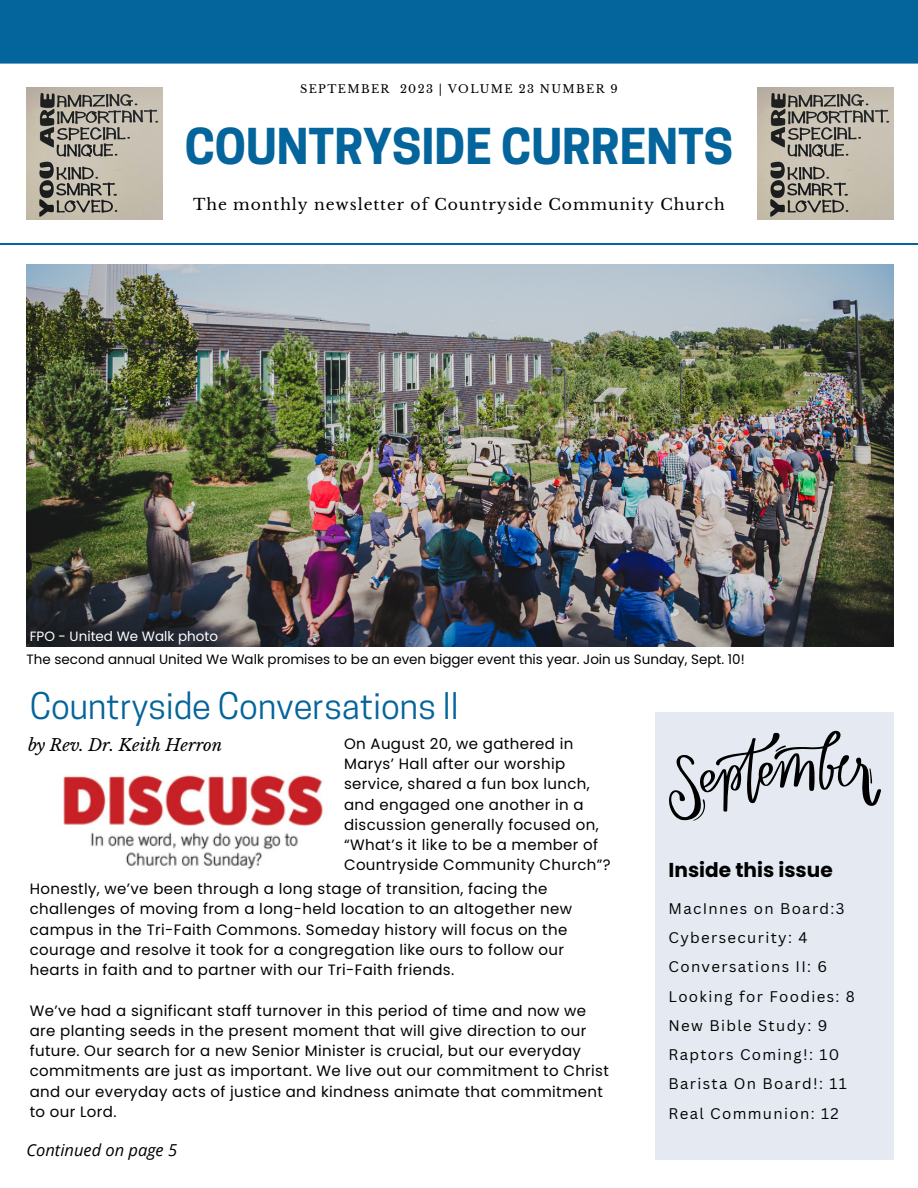
<style>
.page{position:relative;width:918px;height:1188px;background:#fff}
.page>*{position:absolute;margin:0;border:0;box-sizing:border-box;transform-origin:0 0}
.t1{font:700 46.35px "Cooper Hewitt";color:#04649c}
.t2{font:34.5px "Cooper Hewitt";color:#04649c}
.t3{font:700 20.1px "Poppins";color:#000}
.t4{font:italic 16.5px "Libre Baskerville";color:#000}
.t5{font:italic 16.5px "Open Sans";color:#000}
.t6{font:15.45px "Libre Baskerville";letter-spacing:.06em;color:#000}
.t7{font:15px/20.2px "Poppins";letter-spacing:.025em;color:#000}
.t8{font:15px "Canva Sans";letter-spacing:.09em;color:#000}
.t9{font:13.5px "Poppins";color:#000}
.t10{font:13.5px "Poppins";color:#fff}
.t11{font:11.25px "Libre Baskerville";letter-spacing:.12em;color:#000}
</style>
<div class="page">
<div style="left:656px;top:712px;width:238px;height:448px;background:#e5eaf2"></div>
<hr style="left:0;top:244px;width:918px;height:1px;background:#04649c">
<div style="left:0;top:0;width:918px;height:64px;background:#04649c"></div>
<img style="left:63px;top:775px;width:260px;height:95px">
<img style="left:27px;top:264px;width:867px;height:383px">
<svg style="left:669px;top:731px;width:212px;height:90px"></svg>
<img style="left:27px;top:88px;width:136px;height:131px">
<img style="left:758px;top:88px;width:136px;height:131px">
<p class="t11" style="left:300px;top:82px;width:319px">SEPTEMBER 2023 | VOLUME 23 NUMBER 9</p>
<p class="t1" style="left:185px;top:129px;width:550px">COUNTRYSIDE CURRENTS</p>
<p class="t6" style="left:193px;top:195px;width:533px">The monthly newsletter of Countryside Community Church</p>
<p class="t10" style="left:30px;top:627px;width:190px">FPO - United We Walk photo</p>
<p class="t9" style="left:27px;top:650px;width:720px">The second annual United We Walk promises to be an even bigger event this year. Join us Sunday, Sept. 10!</p>
<p class="t2" style="left:30px;top:694px;width:431px">Countryside Conversations II</p>
<p class="t4" style="left:28px;top:735px;width:196px">by Rev. Dr. Keith Herron</p>
<p class="t7" style="left:344px;top:733px;width:268px">On August 20, we gathered in<br>Marys’ Hall after our worship service, shared a fun box lunch, and engaged one another in a discussion generally focused on, “What’s it like to be a member of<br>Countryside Community Church”?</p>
<p class="t7" style="left:30px;top:879px;width:544px">Honestly, we’ve been through a long stage of transition, facing the challenges of moving from a long-held location to an altogether new campus in the Tri-Faith Commons. Someday history will focus on the courage and resolve it took for a congregation like ours to follow our hearts in faith and to partner with our Tri-Faith friends.</p>
<p class="t7" style="left:30px;top:1000px;width:581px">We’ve had a significant staff turnover in this period of time and now we are planting seeds in the present moment that will give direction to our future. Our search for a new Senior Minister is crucial, but our everyday commitments are just as important. We live out our commitment to Christ and our everyday acts of justice and kindness animate that commitment to our Lord.</p>
<p class="t5" style="left:27px;top:1138px;width:152px">Continued on page 5</p>
<p class="t3" style="left:669px;top:856px;width:166px">Inside this issue</p>
<p class="t8" style="left:669px;top:898px;width:178px">MacInnes on Board:3</p>
<p class="t8" style="left:669px;top:927px;width:140px">Cybersecurity: 4</p>
<p class="t8" style="left:669px;top:956px;width:160px">Conversations II: 6</p>
<p class="t8" style="left:669px;top:986px;width:188px">Looking for Foodies: 8</p>
<p class="t8" style="left:669px;top:1015px;width:160px">New Bible Study: 9</p>
<p class="t8" style="left:669px;top:1044px;width:172px">Raptors Coming!: 10</p>
<p class="t8" style="left:669px;top:1073px;width:180px">Barista On Board!: 11</p>
<p class="t8" style="left:669px;top:1103px;width:172px">Real Communion: 12</p>
</div>
